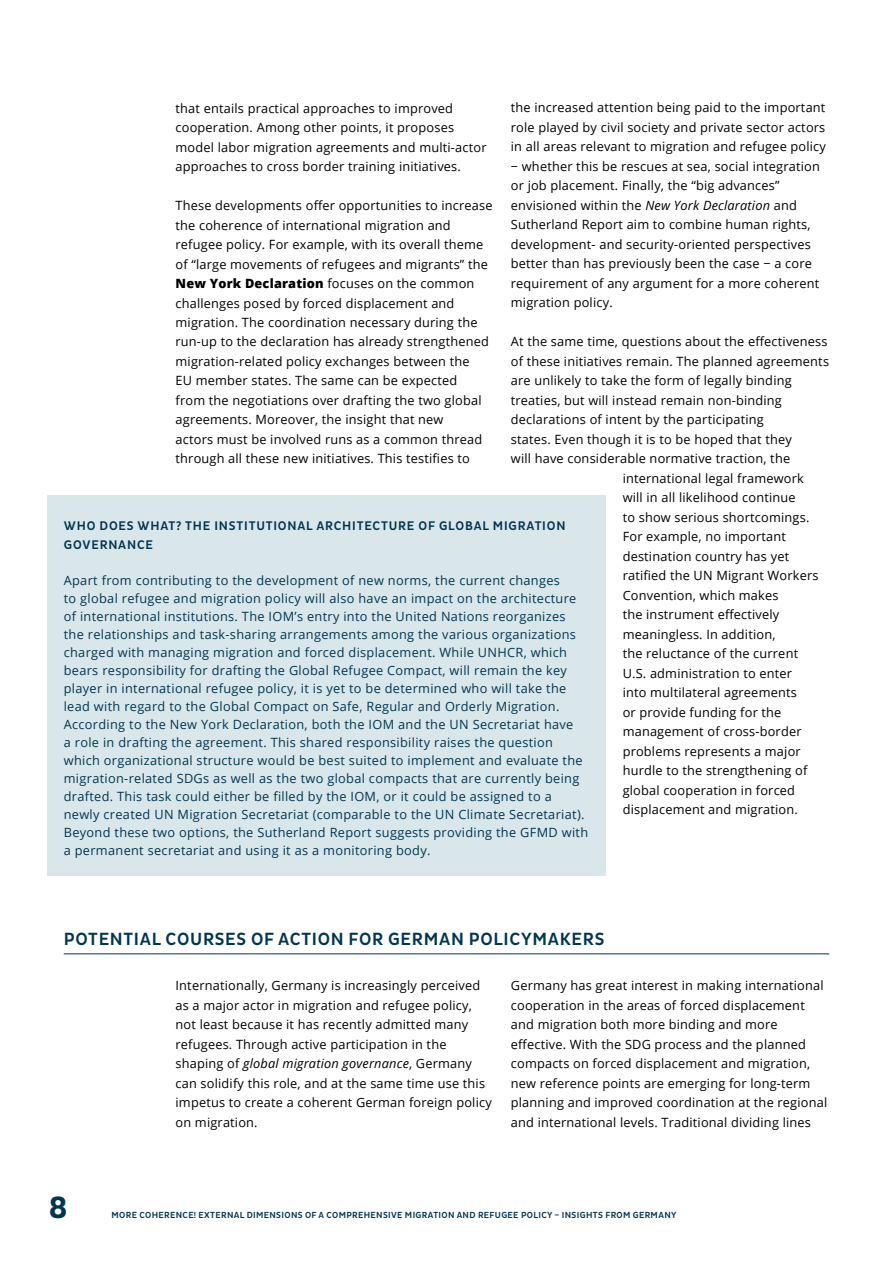
<style>
.page{position:relative;width:893px;height:1263px;background:#fff}
.page>*{position:absolute;margin:0;border:0;box-sizing:border-box;transform-origin:0 0}
.t1{font:700 31.35px "Pluto Sans Cond";color:#003652}
.t2{font:500 18px "Pluto Sans Cond";letter-spacing:.04em;color:#003652}
.t3{font:12.75px/19.5px "Open Sans";letter-spacing:.015em;color:#000}
.t4{font:12.75px/18px "Open Sans";letter-spacing:.025em;color:#003652}
.t5{font:500 12.75px/18px "Pluto Sans Cond";letter-spacing:.065em;color:#003652}
.t6{font:500 9px "Pluto Sans Cond";letter-spacing:.04em;color:#003652}
.s1{font-style:italic}
.s2{font-weight:800}
</style>
<div class="page">
<div style="left:47px;top:495px;width:559px;height:381px;background:#dae7ea"></div>
<hr style="left:64px;top:953px;width:765px;height:1px;background:#003652">
<p class="t3" style="left:511px;top:98px;width:317px">the increased attention being paid to the important role played by civil society and private sector actors in all areas relevant to migration and refugee policy − whether this be rescues at sea, social integration or job placement. Finally, the “big advances” envisioned within the <span class="s1">New York Declaration</span> and Sutherland Report aim to combine human rights, development- and security-oriented perspectives better than has previously been the case − a core requirement of any argument for a more coherent migration policy.</p>
<p class="t3" style="left:511px;top:332px;width:318px">At the same time, questions about the effectiveness</p>
<p class="t3" style="left:511px;top:351px;width:320px">of these initiatives remain. The planned agreements</p>
<p class="t3" style="left:511px;top:371px;width:282px">are unlikely to take the form of legally binding</p>
<p class="t3" style="left:511px;top:390px;width:273px">treaties, but will instead remain non-binding</p>
<p class="t3" style="left:511px;top:410px;width:254px">declarations of intent by the participating</p>
<p class="t3" style="left:511px;top:429px;width:282px">states. Even though it is to be hoped that they</p>
<p class="t3" style="left:511px;top:449px;width:281px">will have considerable normative traction, the</p>
<p class="t3" style="left:623px;top:468px;width:183px">international legal framework</p>
<p class="t3" style="left:623px;top:488px;width:175px">will in all likelihood continue</p>
<p class="t3" style="left:623px;top:507px;width:188px">to show serious shortcomings.</p>
<p class="t3" style="left:623px;top:527px;width:165px">For example, no important</p>
<p class="t3" style="left:623px;top:546px;width:168px">destination country has yet</p>
<p class="t3" style="left:623px;top:566px;width:197px">ratified the UN Migrant Workers</p>
<p class="t3" style="left:623px;top:585px;width:157px">Convention, which makes</p>
<p class="t3" style="left:623px;top:605px;width:158px">the instrument effectively</p>
<p class="t3" style="left:623px;top:624px;width:154px">meaningless. In addition,</p>
<p class="t3" style="left:623px;top:644px;width:177px">the reluctance of the current</p>
<p class="t3" style="left:623px;top:663px;width:171px">U.S. administration to enter</p>
<p class="t3" style="left:623px;top:683px;width:176px">into multilateral agreements</p>
<p class="t3" style="left:623px;top:702px;width:160px">or provide funding for the</p>
<p class="t3" style="left:623px;top:722px;width:180px">management of cross-border</p>
<p class="t3" style="left:623px;top:741px;width:180px">problems represents a major</p>
<p class="t3" style="left:623px;top:761px;width:186px">hurdle to the strengthening of</p>
<p class="t3" style="left:623px;top:780px;width:174px">global cooperation in forced</p>
<p class="t3" style="left:623px;top:800px;width:177px">displacement and migration.</p>
<p class="t3" style="left:176px;top:98px;width:313px">that entails practical approaches to improved cooperation. Among other points, it proposes model labor migration agreements and multi-actor approaches to cross border training initiatives.</p>
<p class="t3" style="left:176px;top:195px;width:318px">These developments offer opportunities to increase the coherence of international migration and refugee policy. For example, with its overall theme of “large movements of refugees and migrants” the <span class="s2">New York Declaration</span> focuses on the common challenges posed by forced displacement and migration. The coordination necessary during the run-up to the declaration has already strengthened migration-related policy exchanges between the<br>EU member states. The same can be expected<br>from the negotiations over drafting the two global agreements. Moreover, the insight that new<br>actors must be involved runs as a common thread through all these new initiatives. This testifies to</p>
<p class="t5" style="left:64px;top:517px;width:503px">WHO DOES WHAT? THE INSTITUTIONAL ARCHITECTURE OF GLOBAL MIGRATION<br>GOVERNANCE</p>
<p class="t4" style="left:64px;top:570px;width:526px">Apart from contributing to the development of new norms, the current changes<br>to global refugee and migration policy will also have an impact on the architecture of international institutions. The IOM’s entry into the United Nations reorganizes the relationships and task-sharing arrangements among the various organizations charged with managing migration and forced displacement. While UNHCR, which bears responsibility for drafting the Global Refugee Compact, will remain the key player in international refugee policy, it is yet to be determined who will take the lead with regard to the Global Compact on Safe, Regular and Orderly Migration.<br>According to the New York Declaration, both the IOM and the UN Secretariat have<br>a role in drafting the agreement. This shared responsibility raises the question which organizational structure would be best suited to implement and evaluate the migration-related SDGs as well as the two global compacts that are currently being drafted. This task could either be filled by the IOM, or it could be assigned to a newly created UN Migration Secretariat (comparable to the UN Climate Secretariat).<br>Beyond these two options, the Sutherland Report suggests providing the GFMD with a permanent secretariat and using it as a monitoring body.</p>
<h2 class="t2" style="left:64px;top:929px;width:542px">POTENTIAL COURSES OF ACTION FOR GERMAN POLICYMAKERS</h2>
<p class="t3" style="left:176px;top:975px;width:318px">Internationally, Germany is increasingly perceived as a major actor in migration and refugee policy, not least because it has recently admitted many refugees. Through active participation in the shaping of <span class="s1">global migration governance</span>, Germany can solidify this role, and at the same time use this impetus to create a coherent German foreign policy on migration.</p>
<p class="t3" style="left:511px;top:975px;width:318px">Germany has great interest in making international cooperation in the areas of forced displacement and migration both more binding and more effective. With the SDG process and the planned compacts on forced displacement and migration, new reference points are emerging for long-term planning and improved coordination at the regional and international levels. Traditional dividing lines</p>
<h1 class="t1" style="left:49px;top:1190px;width:20px">8</h1>
<p class="t6" style="left:112px;top:1210px;width:566px">MORE COHERENCE! EXTERNAL DIMENSIONS OF A COMPREHENSIVE MIGRATION AND REFUGEE POLICY – INSIGHTS FROM GERMANY</p>
</div>
